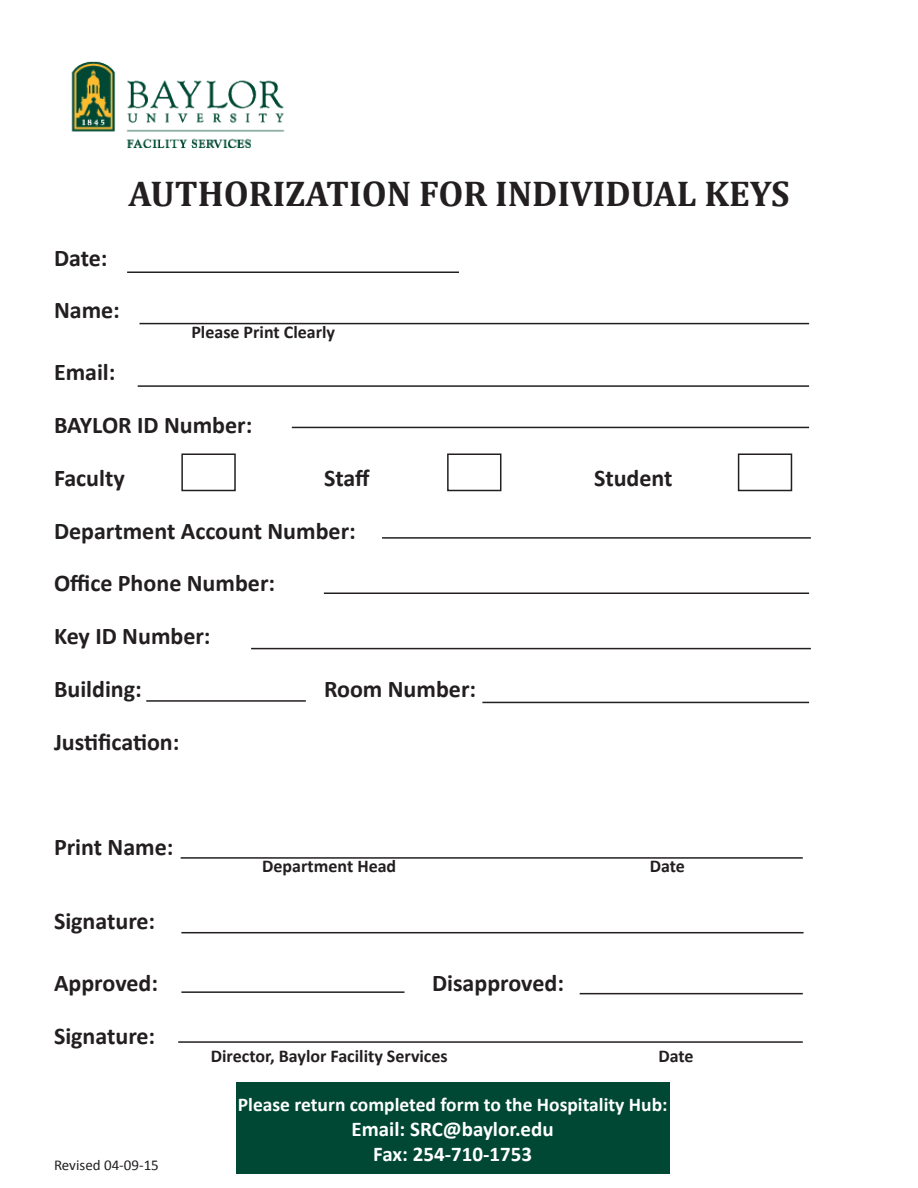
<style>
.page{position:relative;width:918px;height:1188px;background:#fff}
.page>*{position:absolute;margin:0;border:0;box-sizing:border-box;transform-origin:0 0}
.t1{font:700 36px "Cambria";color:#231f20}
.t2{font:700 24px "Calibri";color:#231f20}
.t3{font:700 21px "Calibri";color:#fff}
.t4{font:700 19.5px "Calibri";color:#fff}
.t5{font:700 18px "Calibri";color:#231f20}
.t6{font:15px "Calibri";color:#231f20}
</style>
<div class="page">
<hr style="left:127px;top:272px;width:332px;height:1px;background:#231f20">
<hr style="left:140px;top:323px;width:669px;height:1px;background:#231f20">
<hr style="left:138px;top:385px;width:671px;height:2px;background:#231f20">
<hr style="left:292px;top:427px;width:517px;height:1px;background:#231f20">
<hr style="left:382px;top:537px;width:429px;height:2px;background:#231f20">
<hr style="left:324px;top:592px;width:485px;height:2px;background:#231f20">
<hr style="left:251px;top:648px;width:560px;height:1px;background:#231f20">
<hr style="left:146px;top:700px;width:160px;height:2px;background:#231f20">
<hr style="left:482px;top:702px;width:327px;height:1px;background:#231f20">
<hr style="left:181px;top:857px;width:622px;height:2px;background:#231f20">
<hr style="left:181px;top:991px;width:224px;height:2px;background:#231f20">
<hr style="left:178px;top:1041px;width:625px;height:2px;background:#231f20">
<hr style="left:580px;top:993px;width:223px;height:1px;background:#231f20">
<hr style="left:181px;top:932px;width:623px;height:1px;background:#231f20">
<div style="left:447px;top:453px;width:54px;height:38px;border:2px solid #231f20"></div>
<div style="left:738px;top:453px;width:54px;height:38px;border:2px solid #231f20"></div>
<div style="left:181px;top:453px;width:55px;height:38px;border:2px solid #231f20"></div>
<div style="left:236px;top:1082px;width:434px;height:92px;background:#004833"></div>
<img style="left:71px;top:61px;width:214px;height:87px">
<p class="t1" style="left:128px;top:168px;width:663px">AUTHORIZATION FOR INDIVIDUAL KEYS</p>
<p class="t2" style="left:54px;top:242px;width:55px">Date:</p>
<p class="t2" style="left:54px;top:295px;width:67px">Name:</p>
<p class="t5" style="left:191px;top:320px;width:145px">Please Print Clearly</p>
<p class="t2" style="left:54px;top:357px;width:63px">Email:</p>
<p class="t2" style="left:54px;top:410px;width:200px">BAYLOR ID Number:</p>
<p class="t2" style="left:54px;top:462px;width:72px">Faculty</p>
<p class="t2" style="left:324px;top:462px;width:47px">Staff</p>
<p class="t2" style="left:594px;top:462px;width:80px">Student</p>
<p class="t2" style="left:54px;top:515px;width:303px">Department Account Number:</p>
<p class="t2" style="left:54px;top:568px;width:223px">Office Phone Number:</p>
<p class="t2" style="left:54px;top:621px;width:158px">Key ID Number:</p>
<p class="t2" style="left:54px;top:674px;width:89px">Building:</p>
<p class="t2" style="left:324px;top:674px;width:154px">Room Number:</p>
<p class="t2" style="left:54px;top:726px;width:127px">Justification:</p>
<p class="t2" style="left:54px;top:832px;width:121px">Print Name:</p>
<p class="t2" style="left:54px;top:906px;width:103px">Signature:</p>
<p class="t5" style="left:262px;top:855px;width:136px">Department Head</p>
<p class="t5" style="left:650px;top:855px;width:37px">Date</p>
<p class="t2" style="left:54px;top:968px;width:106px">Approved:</p>
<p class="t2" style="left:432px;top:968px;width:133px">Disapproved:</p>
<p class="t2" style="left:54px;top:1020px;width:103px">Signature:</p>
<p class="t5" style="left:211px;top:1045px;width:238px">Director, Baylor Facility Services</p>
<p class="t5" style="left:658px;top:1045px;width:37px">Date</p>
<p class="t6" style="left:54px;top:1155px;width:106px">Revised 04-09-15</p>
<p class="t4" style="left:238px;top:1092px;width:431px">Please return completed form to the Hospitality Hub:</p>
<p class="t3" style="left:352px;top:1116px;width:204px">Email: SRC@baylor.edu</p>
<p class="t3" style="left:373px;top:1141px;width:160px">Fax: 254-710-1753</p>
</div>
